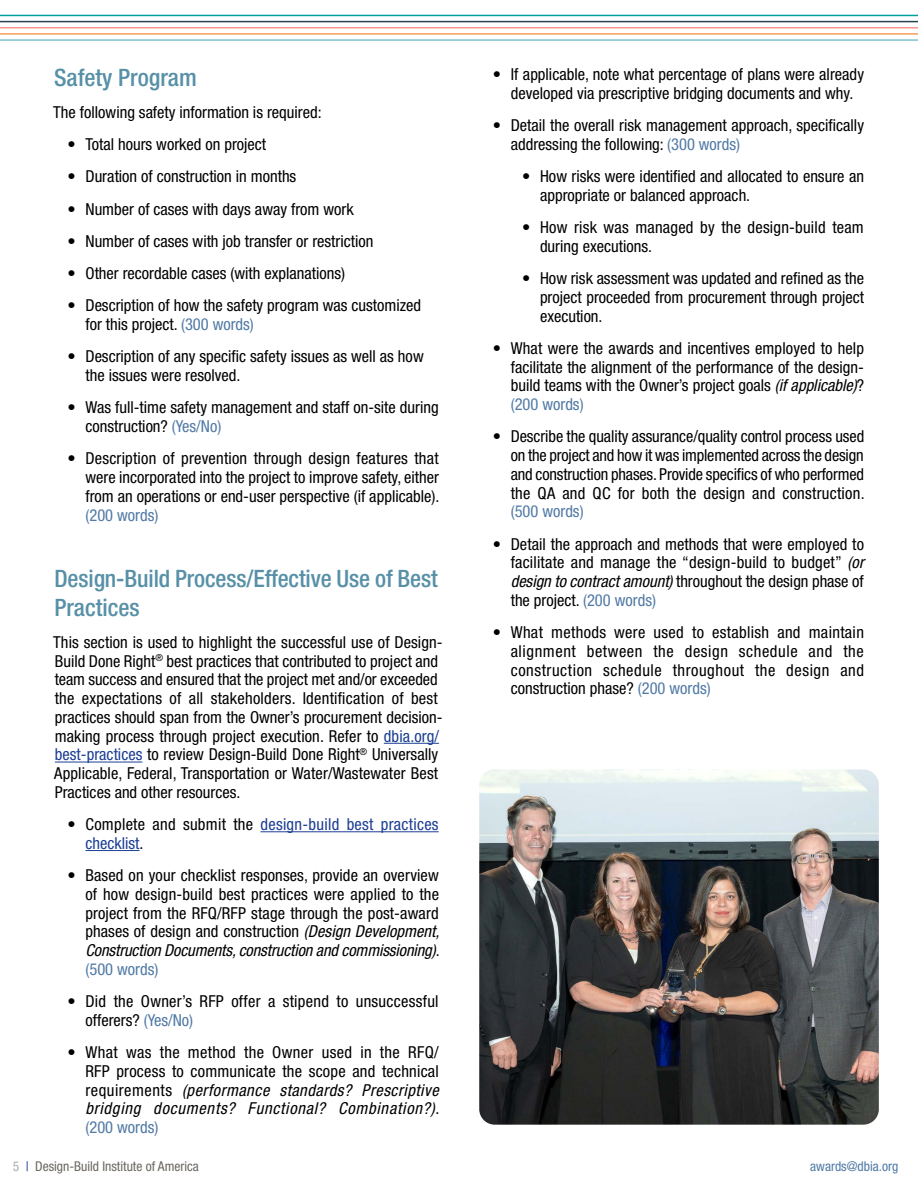
<style>
.page{position:relative;width:918px;height:1188px;background:#fff}
.page>*{position:absolute;margin:0;border:0;box-sizing:border-box;transform-origin:0 0}
.t1{font:500 condensed 24px/28.8px "Helvetica Neue LT Std";letter-spacing:-.005em;color:#5790a7}
.t2{font:condensed 16.5px/18.8px "Helvetica Neue LT Std";color:#000}
.t3{font:condensed 16.5px/18.8px "Helvetica Neue LT Std";letter-spacing:.015em;color:#1c3f94}
.t4{font:condensed 16.5px "Helvetica Neue LT Std";color:#517aa5}
.t5{font:condensed 13.5px "Helvetica Neue LT Std";color:#6b6660}
.t6{font:condensed 13.5px "Helvetica Neue LT Std";color:#517aa5}
.s1{color:#517aa5}
.s2{color:#1c3f94}
.s3{color:#000}
.s4{font-style:italic}
.s5{color:#acacac}
</style>
<div class="page">
<hr style="left:0;top:21px;width:918px;height:1px;background:#2c4054">
<hr style="left:0;top:27px;width:918px;height:1px;background:#f69790">
<hr style="left:0;top:15px;width:918px;height:1px;background:#00a19c">
<hr style="left:0;top:33px;width:918px;height:2px;background:#f79f57">
<hr style="left:0;top:39px;width:918px;height:2px;background:#7fc1cd">
<hr style="left:384px;top:743px;width:55px;height:1px;background:#1c3f94">
<hr style="left:55px;top:762px;width:87px;height:1px;background:#1c3f94">
<hr style="left:261px;top:831px;width:178px;height:1px;background:#1c3f94">
<hr style="left:86px;top:850px;width:54px;height:1px;background:#1c3f94">
<img style="left:479px;top:769px;width:400px;height:356px">
<h1 class="t1" style="left:54px;top:62px;width:144px">Safety Program</h1>
<p class="t2" style="left:53px;top:102px;width:270px">The following safety information is required:</p>
<p class="t2" style="left:67px;top:135px;width:200px">• Total hours worked on project</p>
<p class="t2" style="left:67px;top:167px;width:230px">• Duration of construction in months</p>
<p class="t2" style="left:67px;top:199px;width:288px">• Number of cases with days away from work</p>
<p class="t2" style="left:67px;top:232px;width:307px">• Number of cases with job transfer or restriction</p>
<p class="t2" style="left:67px;top:264px;width:279px">• Other recordable cases (with explanations)</p>
<p class="t2" style="left:85px;top:296px;width:337px;text-indent:-18px">• Description of how the safety program was customized for this project. <span class="s1">(300 words)</span></p>
<p class="t2" style="left:85px;top:347px;width:340px;text-indent:-18px">• Description of any specific safety issues as well as how the issues were resolved.</p>
<p class="t2" style="left:85px;top:398px;width:355px;text-indent:-18px">• Was full-time safety management and staff on-site during construction? <span class="s1">(Yes/No)</span></p>
<p class="t2" style="left:86px;top:449px;width:355px;text-align:justify;text-indent:-18px">• Description of prevention through design features that were incorporated into the project to improve safety, either from an operations or end-user perspective (if applicable).</p>
<p class="t4" style="left:86px;top:505px;width:74px">(200 words)</p>
<h1 class="t1" style="left:55px;top:564px;width:385px">Design-Build Process/Effective Use of Best<br>Practices</h1>
<p class="t2" style="left:53px;top:633px;width:391px">This section is used to highlight the successful use of Design-Build Done Right<sup>®</sup> best practices that contributed to project and team success and ensured that the project met and/or exceeded the expectations of all stakeholders. Identification of best practices should span from the Owner’s procurement decision&shy;making process through project execution. Refer to <span class="s2">dbia.org/ best-practices</span> to review Design-Build Done Right<sup>®</sup> Universally Applicable, Federal, Transportation or Water/Wastewater Best Practices and other resources.</p>
<p class="t3" style="left:85px;top:815px;width:355px;text-indent:-18px"><span class="s3">• Complete and submit the</span> design-build best practices checklist<span class="s3">.</span></p>
<p class="t2" style="left:85px;top:866px;width:356px;text-align:justify;text-indent:-18px">• Based on your checklist responses, provide an overview of how design-build best practices were applied to the project from the RFQ/RFP stage through the post-award phases of design and construction <span class="s4">(Design Development, Construction Documents, construction and commissioning)</span>. <span class="s1">(500 words)</span></p>
<p class="t2" style="left:86px;top:992px;width:355px;text-indent:-18px">• Did the Owner’s RFP offer a stipend to unsuccessful offerers? <span class="s1">(Yes/No)</span></p>
<p class="t2" style="left:86px;top:1043px;width:356px;text-align:justify;text-indent:-18px">• What was the method the Owner used in the RFQ/ RFP process to communicate the scope and technical requirements <span class="s4">(performance standards? Prescriptive bridging documents? Functional? Combination?)</span>. <span class="s1">(200 words)</span></p>
<p class="t2" style="left:493px;top:65px;width:373px;text-align:center">• If applicable, note what percentage of plans were already developed via prescriptive bridging documents and why.</p>
<p class="t2" style="left:511px;top:116px;width:355px;text-indent:-18px">• Detail the overall risk management approach, specifically addressing the following: <span class="s1">(300 words)</span></p>
<p class="t2" style="left:540px;top:167px;width:325px;text-indent:-18px">• How risks were identified and allocated to ensure an appropriate or balanced approach.</p>
<p class="t2" style="left:540px;top:218px;width:325px;text-indent:-18px">• How risk was managed by the design-build team during executions.</p>
<p class="t2" style="left:540px;top:269px;width:326px;text-align:justify;text-indent:-18px">• How risk assessment was updated and refined as the project proceeded from procurement through project execution.</p>
<p class="t2" style="left:511px;top:339px;width:355px;text-align:justify;text-indent:-18px">• What were the awards and incentives employed to help facilitate the alignment of the performance of the design&shy;build teams with the Owner’s project goals <span class="s4">(if applicable)</span>? <span class="s1">(200 words)</span></p>
<p class="t2" style="left:511px;top:427px;width:355px;text-align:justify;text-indent:-18px">• Describe the quality assurance/quality control process used on the project and how it was implemented across the design and construction phases. Provide specifics of who performed the QA and QC for both the design and construction.</p>
<p class="t4" style="left:511px;top:502px;width:74px">(500 words)</p>
<p class="t2" style="left:511px;top:534px;width:355px;text-align:justify;text-indent:-18px">• Detail the approach and methods that were employed to facilitate and manage the “design-build to budget” <span class="s4">(or design to contract amount)</span> throughout the design phase of the project. <span class="s1">(200 words)</span></p>
<p class="t2" style="left:511px;top:623px;width:355px;text-align:justify;text-indent:-18px">• What methods were used to establish and maintain alignment between the design schedule and the construction schedule throughout the design and construction phase? <span class="s1">(200 words)</span></p>
<p class="t5" style="left:13px;top:1159px;width:188px"><span class="s5">5</span> <span class="s2">|</span> Design-Build Institute of America</p>
<p class="t6" style="left:810px;top:1159px;width:90px">awards@dbia.org</p>
</div>
